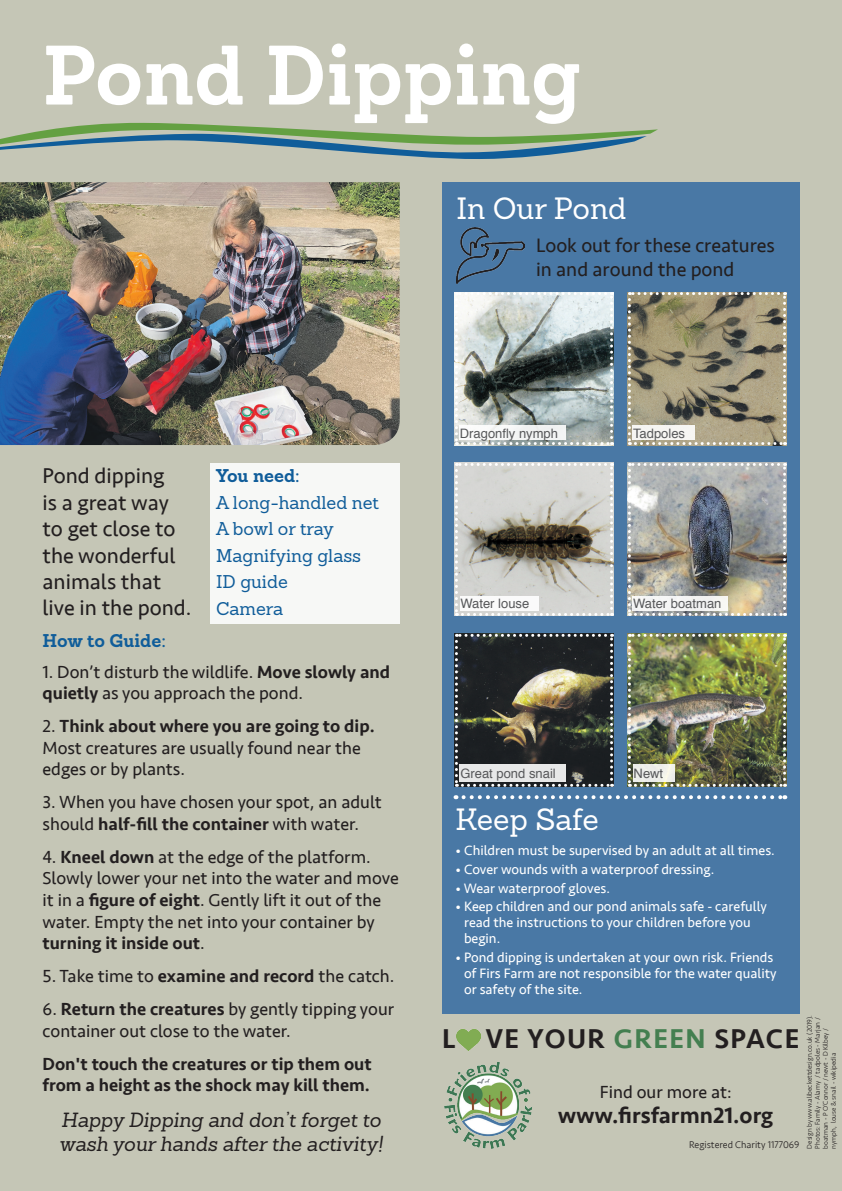
<style>
.page{position:relative;width:842px;height:1191px;background:#c5c6b6}
.page>*{position:absolute;margin:0;border:0;box-sizing:border-box;transform-origin:0 0}
.t1{font:700 82px "Sanchez";color:#fff}
.Subheading_white{font:30px "Sanchez";color:#fff}
.Body_text{font:500 28px "Seravek";letter-spacing:.05em;color:#231f20}
.Body_text-2{font:500 23px "Seravek";color:#231f20}
.Body_text-3{font:22px/26.4px "Seravek";color:#231f20}
.Body_text-4{font:italic 20px/24px "Sanchez";color:#231f20}
.Body_text-5{font:20px/24px "Seravek";color:#231f20}
.Body_text-6{font:18px/21.6px "Seravek";color:#231f20}
.Body_text-7{font:500 18px/21.6px "Seravek";color:#231f20}
.Subheading_white-2{font:18px "Sanchez";color:#105d9a}
.Subheading_white-3{font:700 18px "Sanchez";color:#105d9a}
.Body_text-8{font:14px/16px "Seravek";color:#fff}
.Body_text-9{font:13px "Helvetica";color:#57585a}
.t2{font:300 10px "Seravek";color:#231f20}
.t3{font:300 7px/8px "Seravek";color:#231f20}
.s1{font-weight:500}
.s2{color:#447f50}
</style>
<div class="page">
<img style="left:0;top:182px;width:400px;height:263px">
<div style="left:442px;top:182px;width:357px;height:831px;background:#4978a5"></div>
<svg style="left:455px;top:292px;width:158px;height:153px;background:#9ea7a5"></svg>
<svg style="left:628px;top:292px;width:158px;height:153px;background:#968e75"></svg>
<svg style="left:455px;top:463px;width:158px;height:153px;background:#bab8b2"></svg>
<img style="left:628px;top:463px;width:158px;height:153px">
<img style="left:455px;top:634px;width:158px;height:153px">
<img style="left:628px;top:634px;width:158px;height:153px">
<img style="left:456px;top:227px;width:69px;height:57px">
<img style="left:457px;top:1029px;width:23px;height:22px">
<div style="left:460px;top:765px;width:106px;height:17px;background:#e7e8e8"></div>
<div style="left:460px;top:596px;width:79px;height:14px;background:#fff"></div>
<div style="left:632px;top:596px;width:96px;height:14px;background:#f5f5f4"></div>
<div style="left:459px;top:426px;width:107px;height:14px;background:#f4f5f5"></div>
<div style="left:632px;top:426px;width:63px;height:14px;background:#f6f5f2"></div>
<img style="left:443px;top:1060px;width:89px;height:89px;border-radius:45px">
<svg style="left:0;top:122px;width:658px;height:37px"></svg>
<div style="left:210px;top:463px;width:190px;height:161px;background:#f7f8f6"></div>
<svg style="left:463px;top:795px;width:322px;height:4px"></svg>
<div style="left:633px;top:764px;width:42px;height:17px;background:#edeeea"></div>
<p class="t1" style="left:43px;top:20px;width:540px">Pond Dipping</p>
<p class="Subheading_white" style="left:456px;top:189px;width:171px">In Our Pond</p>
<p class="Body_text-5" style="left:536px;top:233px;width:240px">Look out for these creatures in and around the pond</p>
<p class="Body_text-3" style="left:43px;top:463px;width:151px">Pond dipping<br>is a great way to get close to the wonderful animals that live in the pond.</p>
<p class="Subheading_white-3" style="left:216px;top:464px;width:85px">You need:</p>
<p class="Subheading_white-2" style="left:216px;top:491px;width:164px">A long-handled net</p>
<p class="Subheading_white-2" style="left:216px;top:517px;width:119px">A bowl or tray</p>
<p class="Subheading_white-2" style="left:216px;top:544px;width:147px">Magnifying glass</p>
<p class="Subheading_white-2" style="left:216px;top:570px;width:73px">ID guide</p>
<p class="Subheading_white-2" style="left:216px;top:597px;width:68px">Camera</p>
<p class="Subheading_white-3" style="left:43px;top:629px;width:125px">How to Guide:</p>
<p class="Body_text-6" style="left:43px;top:660px;width:349px">1. Don’t disturb the wildlife. <span class="s1">Move slowly and quietly</span> as you approach the pond.</p>
<p class="Body_text-6" style="left:43px;top:715px;width:334px">2. <span class="s1">Think about where you are going to dip.<br></span>Most creatures are usually found near the edges or by plants.</p>
<p class="Body_text-6" style="left:43px;top:791px;width:341px">3. When you have chosen your spot, an adult should <span class="s1">half-fill the container</span> with water.</p>
<p class="Body_text-6" style="left:43px;top:846px;width:358px">4. <span class="s1">Kneel down</span> at the edge of the platform.<br>Slowly lower your net into the water and move it in a <span class="s1">figure of eight</span>. Gently lift it out of the water. Empty the net into your container by <span class="s1">turning it inside out</span>.</p>
<p class="Body_text-6" style="left:43px;top:965px;width:354px">5. Take time to <span class="s1">examine and record</span> the catch.</p>
<p class="Body_text-6" style="left:43px;top:998px;width:353px">6. <span class="s1">Return the creatures</span> by gently tipping your container out close to the water.</p>
<p class="Body_text-7" style="left:43px;top:1053px;width:331px">Don't touch the creatures or tip them out from a height as the shock may kill them.</p>
<p class="Body_text-4" style="left:59px;top:1107px;width:325px">Happy Dipping and don’t forget to wash your hands after the activity!</p>
<p class="Body_text-9" style="left:460px;top:423px;width:100px">Dragonfly nymph</p>
<p class="Body_text-9" style="left:633px;top:423px;width:54px">Tadpoles</p>
<p class="Body_text-9" style="left:460px;top:593px;width:70px">Water louse</p>
<p class="Body_text-9" style="left:633px;top:593px;width:90px">Water boatman</p>
<p class="Body_text-9" style="left:460px;top:763px;width:97px">Great pond snail</p>
<p class="Body_text-9" style="left:634px;top:763px;width:31px">Newt</p>
<p class="Subheading_white" style="left:455px;top:800px;width:145px">Keep Safe</p>
<p class="Body_text-8" style="left:455px;top:842px;width:321px">• Children must be supervised by an adult at all times.</p>
<p class="Body_text-8" style="left:455px;top:861px;width:260px">• Cover wounds with a waterproof dressing.</p>
<p class="Body_text-8" style="left:455px;top:879px;width:156px">• Wear waterproof gloves.</p>
<p class="Body_text-8" style="left:464px;top:898px;width:304px;text-indent:-9px">• Keep children and our pond animals safe - carefully read the instructions to your children before you begin.</p>
<p class="Body_text-8" style="left:464px;top:949px;width:314px;text-indent:-9px">• Pond dipping is undertaken at your own risk. Friends of Firs Farm are not responsible for the water quality or safety of the site.</p>
<p class="Body_text" style="left:442px;top:1021px;width:359px">L VE YOUR <span class="s2">GREEN</span> SPACE</p>
<p class="Body_text-6" style="left:600px;top:1081px;width:133px">Find our more at:</p>
<p class="Body_text-2" style="left:558px;top:1101px;width:216px">www.firsfarmn21.org</p>
<p class="t2" style="left:689px;top:1139px;width:112px">Registered Charity 1177069</p>
<p class="t3" style="left:806px;top:1148px;width:135px;rotate:-90deg">Design by www.alibeckettdesign.co.uk (2019).<br>Photos: Family - Alamy / tadpoles - Marjan / boatman - P O’Connor / newt - D Kilbey / nymph, louse &amp; snail - wikipedia</p>
</div>
